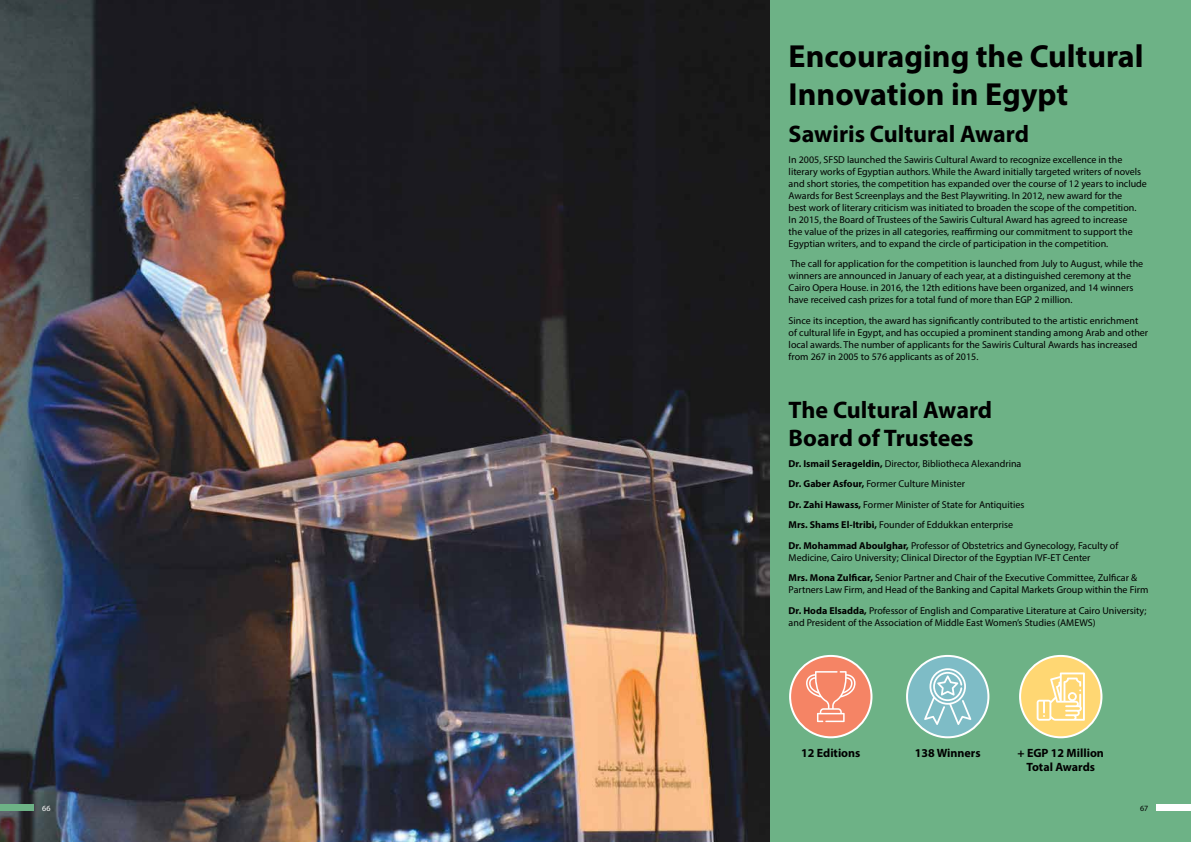
<style>
.page{position:relative;width:1191px;height:842px;background:#fff}
.page>*{position:absolute;margin:0;border:0;box-sizing:border-box;transform-origin:0 0}
.t1{font:700 32px/38.4px "Myriad Pro";color:#000}
.t2{font:700 24px/28.8px "Myriad Pro";color:#000}
.t3{font:700 12px/14.4px "Myriad Pro";color:#000;text-align:center}
.t4{font:10px/12px "Myriad Pro";color:#000}
.t5{font:8px "Myriad Pro";color:#fff}
.t6{font:8px "Myriad Pro";color:#000}
.s1{font-weight:700}
</style>
<div class="page">
<img style="left:0;top:0;width:770px;height:842px">
<div style="left:770px;top:0;width:421px;height:842px;background:#6db286"></div>
<div style="left:907px;top:656px;width:81px;height:81px;background:#7ebcc6;border-radius:50%"></div>
<div style="left:906px;top:655px;width:83px;height:83px;border:2px solid #fff;border-radius:50%"></div>
<svg style="left:924px;top:668px;width:47px;height:57px"></svg>
<div style="left:1020px;top:656px;width:81px;height:81px;background:#ffd773;border-radius:50%"></div>
<div style="left:1019px;top:655px;width:83px;height:83px;border:2px solid #fff;border-radius:50%"></div>
<svg style="left:1036px;top:672px;width:48px;height:49px"></svg>
<div style="left:790px;top:656px;width:81px;height:81px;background:#f58465;border-radius:50%"></div>
<div style="left:789px;top:655px;width:83px;height:83px;border:2px solid #fff;border-radius:50%"></div>
<svg style="left:806px;top:671px;width:50px;height:51px"></svg>
<div style="left:1156px;top:804px;width:35px;height:7px;background:#fff"></div>
<div style="left:0;top:804px;width:34px;height:7px;background:#6db286"></div>
<h1 class="t1" style="left:788px;top:35px;width:356px">Encouraging the Cultural<br>Innovation in Egypt</h1>
<h2 class="t2" style="left:788px;top:119px;width:242px">Sawiris Cultural Award</h2>
<p class="t4" style="left:788px;top:153px;width:360px">In 2005, SFSD launched the Sawiris Cultural Award to recognize excellence in the literary works of Egyptian authors. While the Award initially targeted writers of novels and short stories, the competition has expanded over the course of 12 years to include Awards for Best Screenplays and the Best Playwriting. In 2012, new award for the<br>best work of literary criticism was initiated to broaden the scope of the competition.<br>In 2015, the Board of Trustees of the Sawiris Cultural Award has agreed to increase<br>the value of the prizes in all categories, reaffirming our commitment to support the Egyptian writers, and to expand the circle of participation in the competition.</p>
<p class="t4" style="left:788px;top:258px;width:356px">The call for application for the competition is launched from July to August, while the winners are announced in January of each year, at a distinguished ceremony at the Cairo Opera House. in 2016, the 12th editions have been organized, and 14 winners have received cash prizes for a total fund of more than EGP 2 million.</p>
<p class="t4" style="left:788px;top:314px;width:361px">Since its inception, the award has significantly contributed to the artistic enrichment of cultural life in Egypt, and has occupied a prominent standing among Arab and other local awards. The number of applicants for the Sawiris Cultural Awards has increased from 267 in 2005 to 576 applicants as of 2015.</p>
<h2 class="t2" style="left:788px;top:394px;width:205px">The Cultural Award<br>Board of Trustees</h2>
<p class="t4" style="left:788px;top:453px;width:331px;line-height:20.5px"><span class="s1">Dr. Ismail Serageldin,</span> Director, Bibliotheca Alexandrina<br><span class="s1">Dr. Gaber Asfour,</span> Former Culture Minister<br><span class="s1">Dr. Zahi Hawass,</span> Former Minister of State for Antiquities<br><span class="s1">Mrs. Shams El-Itribi,</span> Founder of Eddukkan enterprise<br><span class="s1">Dr. Mohammad Aboulghar,</span> Professor of Obstetrics and Gynecology, Faculty of</p>
<p class="t4" style="left:788px;top:547px;width:350px;line-height:20.5px">Medicine, Cairo University; Clinical Director of the Egyptian IVF-ET Center<br><span class="s1">Mrs. Mona Zulficar,</span> Senior Partner and Chair of the Executive Committee, Zulficar &amp;</p>
<p class="t4" style="left:788px;top:580px;width:361px;line-height:20.5px">Partners Law Firm, and Head of the Banking and Capital Markets Group within the Firm<br><span class="s1">Dr. Hoda Elsadda,</span> Professor of English and Comparative Literature at Cairo University;</p>
<p class="t4" style="left:788px;top:616px;width:308px">and President of the Association of Middle East Women’s Studies (AMEWS)</p>
<p class="t3" style="left:801px;top:745px;width:61px">12 Editions</p>
<p class="t3" style="left:915px;top:745px;width:67px">138 Winners</p>
<p class="t3" style="left:1017px;top:745px;width:88px">+ EGP 12 Million<br>Total Awards</p>
<p class="t5" style="left:42px;top:803px;width:10px">66</p>
<p class="t6" style="left:1140px;top:803px;width:10px">67</p>
</div>
